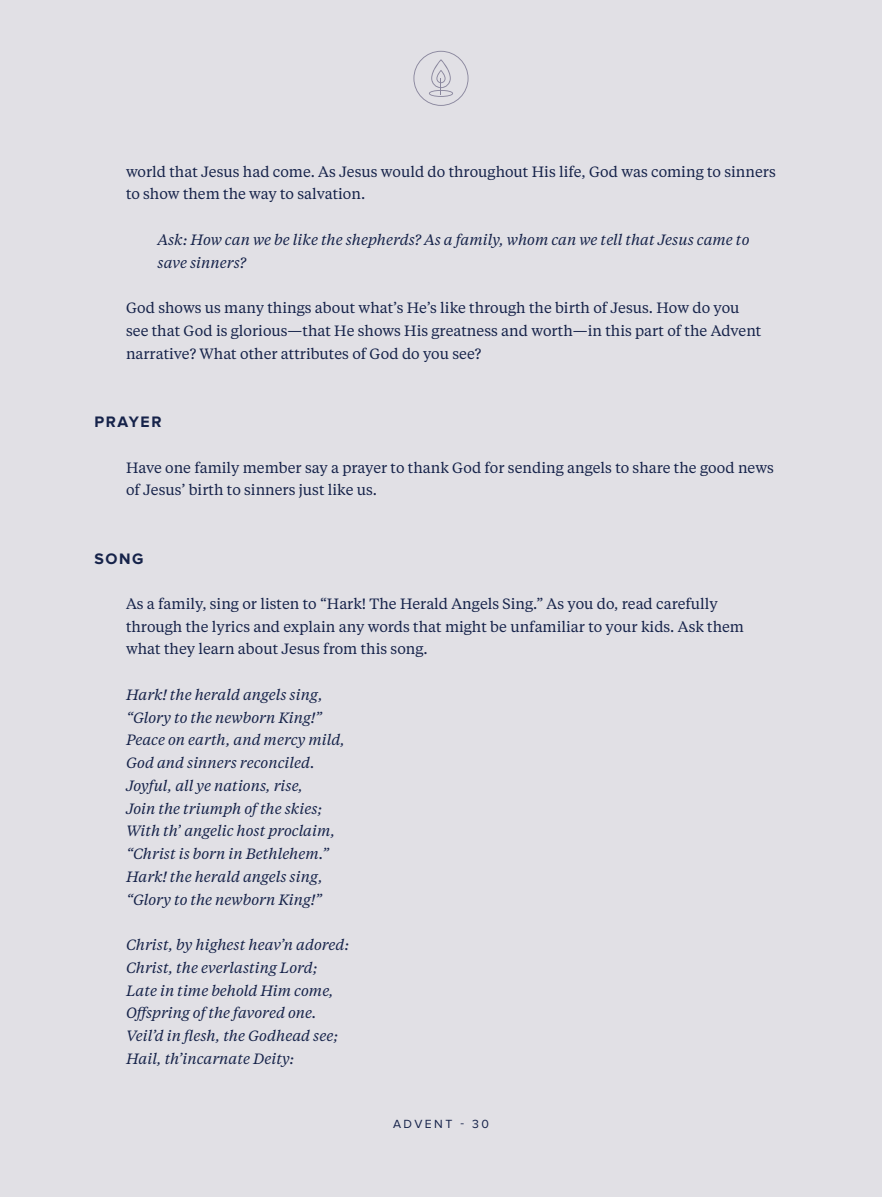
<style>
.page{position:relative;width:882px;height:1197px;background:#e1e0e5}
.page>*{position:absolute;margin:0;border:0;box-sizing:border-box;transform-origin:0 0}
.t1{font:700 15.75px "Proxima Nova";letter-spacing:.1em;color:#16234a}
.t2{font:14.88px/22.8px "Tiempos Text";color:#16234a}
.t3{font:italic 14.88px/22.8px "Tiempos Text";color:#16234a}
.t4{font:12.25px "Proxima Nova";letter-spacing:.2em;color:#16234a}
</style>
<div class="page">
<svg style="left:413px;top:51px;width:56px;height:55px"></svg>
<p class="t2" style="left:126px;top:159px;width:651px">world that Jesus had come. As Jesus would do throughout His life, God was coming to sinners to show them the way to salvation.</p>
<p class="t3" style="left:158px;top:228px;width:593px">Ask: How can we be like the shepherds? As a family, whom can we tell that Jesus came to save sinners?</p>
<p class="t2" style="left:126px;top:296px;width:637px">God shows us many things about what’s He’s like through the birth of Jesus. How do you see that God is glorious—that He shows His greatness and worth—in this part of the Advent narrative? What other attributes of God do you see?</p>
<p class="t1" style="left:94px;top:413px;width:69px">PRAYER</p>
<p class="t2" style="left:126px;top:455px;width:649px">Have one family member say a prayer to thank God for sending angels to share the good news of Jesus’ birth to sinners just like us.</p>
<p class="t1" style="left:94px;top:549px;width:51px">SONG</p>
<p class="t2" style="left:126px;top:592px;width:620px">As a family, sing or listen to “Hark! The Herald Angels Sing.” As you do, read carefully through the lyrics and explain any words that might be unfamiliar to your kids. Ask them what they learn about Jesus from this song.</p>
<p class="t3" style="left:126px;top:683px;width:221px">Hark! the herald angels sing, “Glory to the newborn King!”<br>Peace on earth, and mercy mild,<br>God and sinners reconciled.<br>Joyful, all ye nations, rise,<br>Join the triumph of the skies;<br>With th’ angelic host proclaim, “Christ is born in Bethlehem.”<br>Hark! the herald angels sing, “Glory to the newborn King!”</p>
<p class="t3" style="left:126px;top:933px;width:225px">Christ, by highest heav’n adored:<br>Christ, the everlasting Lord;<br>Late in time behold Him come,<br>Offspring of the favored one.<br>Veil’d in flesh, the Godhead see;<br>Hail, th’incarnate Deity:</p>
<p class="t4" style="left:393px;top:1117px;width:97px">ADVENT - 30</p>
</div>
